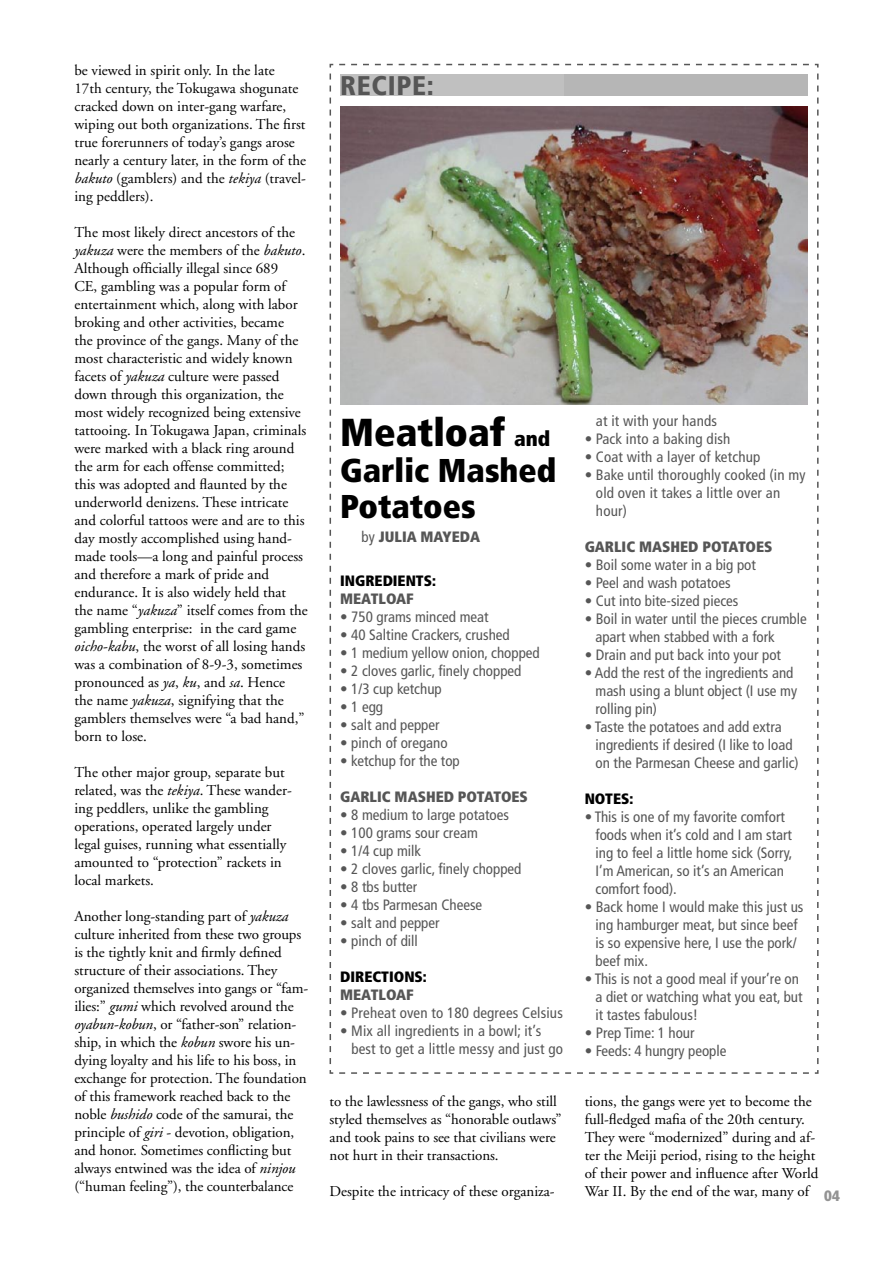
<style>
.page{position:relative;width:893px;height:1263px;background:#fff}
.page>*{position:absolute;margin:0;border:0;box-sizing:border-box;transform-origin:0 0}
.t1{font:900 condensed 39px "Frutiger";color:#000}
.t2{font:900 condensed 33px/36px "Frutiger";color:#000}
.t3{font:900 condensed 27px "Frutiger";letter-spacing:.025em;color:#565656}
.t4{font:15px/18px "Adobe Garamond";color:#000}
.t5{font:condensed 15px/18px "Frutiger";color:#565656}
.t6{font:900 condensed 15px "Frutiger";color:#565656}
.t7{font:900 condensed 15px "Frutiger";color:#000}
.t8{font:900 condensed 15px "Frutiger";color:#939393}
.s1{font-style:italic}
.s2{font-size:21px}
.s3{font-weight:400}
</style>
<div class="page">
<svg style="left:329px;top:63px;width:490px;height:1011px"></svg>
<div style="left:340px;top:74px;width:468px;height:22px;background:#b6b6b6"></div>
<div style="left:340px;top:74px;width:223px;height:22px;background:#c0c0c0"></div>
<img style="left:340px;top:106px;width:468px;height:298px">
<p class="t4" style="left:74px;top:61px;width:233px">be viewed in spirit only. In the late<br>17th century, the Tokugawa shogunate cracked down on inter-gang warfare, wiping out both organizations. The first true forerunners of today’s gangs arose nearly a century later, in the form of the <span class="s1">bakuto</span> (gamblers) and the <span class="s1">tekiya</span> (travel&shy;ing peddlers).</p>
<p class="t4" style="left:74px;top:223px;width:235px">The most likely direct ancestors of the <span class="s1">yakuza</span> were the members of the <span class="s1">bakuto</span>.<br>Although officially illegal since 689<br>CE, gambling was a popular form of entertainment which, along with labor broking and other activities, became<br>the province of the gangs. Many of the most characteristic and widely known facets of <span class="s1">yakuza</span> culture were passed down through this organization, the most widely recognized being extensive tattooing. In Tokugawa Japan, criminals were marked with a black ring around the arm for each offense committed; this was adopted and flaunted by the underworld denizens. These intricate and colorful tattoos were and are to this day mostly accomplished using hand&shy;made tools—a long and painful process and therefore a mark of pride and endurance. It is also widely held that the name “<span class="s1">yakuza</span>” itself comes from the gambling enterprise: in the card game <span class="s1">oicho-kabu</span>, the worst of all losing hands was a combination of 8-9-3, sometimes pronounced as <span class="s1">ya</span>, <span class="s1">ku</span>, and <span class="s1">sa</span>. Hence<br>the name <span class="s1">yakuza</span>, signifying that the gamblers themselves were “a bad hand,” born to lose.</p>
<p class="t4" style="left:74px;top:763px;width:219px">The other major group, separate but related, was the <span class="s1">tekiya</span>. These wander&shy;ing peddlers, unlike the gambling operations, operated largely under legal guises, running what essentially amounted to “protection” rackets in local markets.</p>
<p class="t4" style="left:74px;top:907px;width:235px">Another long-standing part of <span class="s1">yakuza </span>culture inherited from these two groups is the tightly knit and firmly defined structure of their associations. They organized themselves into gangs or “fam&shy;ilies:” <span class="s1">gumi</span> which revolved around the <span class="s1">oyabun-kobun</span>, or “father-son” relation&shy;ship, in which the <span class="s1">kobun</span> swore his un&shy;dying loyalty and his life to his boss, in exchange for protection. The foundation of this framework reached back to the noble <span class="s1">bushido</span> code of the samurai, the principle of <span class="s1">giri</span> - devotion, obligation, and honor. Sometimes conflicting but always entwined was the idea of <span class="s1">ninjou </span>(“human feeling”), the counterbalance</p>
<h3 class="t3" style="left:340px;top:69px;width:95px">RECIPE:</h3>
<h1 class="t1" style="left:340px;top:408px;width:212px">Meatloaf <span class="s2">and</span></h1>
<h2 class="t2" style="left:340px;top:452px;width:218px">Garlic Mashed<br>Potatoes</h2>
<p class="t6" style="left:361px;top:528px;width:120px"><span class="s3">by</span> JULIA MAYEDA</p>
<p class="t7" style="left:340px;top:572px;width:97px">INGREDIENTS:</p>
<p class="t6" style="left:340px;top:590px;width:75px">MEATLOAF</p>
<p class="t5" style="left:340px;top:608px;width:150px">• 750 grams minced meat</p>
<p class="t5" style="left:340px;top:626px;width:171px">• 40 Saltine Crackers, crushed</p>
<p class="t5" style="left:340px;top:644px;width:201px">• 1 medium yellow onion, chopped</p>
<p class="t5" style="left:340px;top:662px;width:183px">• 2 cloves garlic, finely chopped</p>
<p class="t5" style="left:340px;top:680px;width:103px">• 1/3 cup ketchup</p>
<p class="t5" style="left:340px;top:698px;width:44px">• 1 egg</p>
<p class="t5" style="left:340px;top:716px;width:101px">• salt and pepper</p>
<p class="t5" style="left:340px;top:734px;width:109px">• pinch of oregano</p>
<p class="t5" style="left:340px;top:752px;width:121px">• ketchup for the top</p>
<p class="t6" style="left:340px;top:788px;width:189px">GARLIC MASHED POTATOES</p>
<p class="t5" style="left:340px;top:806px;width:170px">• 8 medium to large potatoes</p>
<p class="t5" style="left:340px;top:824px;width:139px">• 100 grams sour cream</p>
<p class="t5" style="left:340px;top:842px;width:83px">• 1/4 cup milk</p>
<p class="t5" style="left:340px;top:860px;width:183px">• 2 cloves garlic, finely chopped</p>
<p class="t5" style="left:340px;top:878px;width:79px">• 8 tbs butter</p>
<p class="t5" style="left:340px;top:896px;width:144px">• 4 tbs Parmesan Cheese</p>
<p class="t5" style="left:340px;top:914px;width:101px">• salt and pepper</p>
<p class="t5" style="left:340px;top:932px;width:79px">• pinch of dill</p>
<p class="t7" style="left:340px;top:968px;width:88px">DIRECTIONS:</p>
<p class="t6" style="left:340px;top:986px;width:75px">MEATLOAF</p>
<p class="t5" style="left:340px;top:1004px;width:224px">• Preheat oven to 180 degrees Celsius</p>
<p class="t5" style="left:351px;top:1022px;width:213px;text-indent:-11px">• Mix all ingredients in a bowl; it’s best to get a little messy and just go</p>
<p class="t4" style="left:330px;top:1092px;width:233px">to the lawlessness of the gangs, who still styled themselves as “honorable outlaws” and took pains to see that civilians were not hurt in their transactions.</p>
<p class="t4" style="left:330px;top:1182px;width:227px">Despite the intricacy of these organiza-</p>
<p class="t5" style="left:596px;top:412px;width:123px">at it with your hands</p>
<p class="t5" style="left:585px;top:430px;width:147px">• Pack into a baking dish</p>
<p class="t5" style="left:585px;top:448px;width:177px">• Coat with a layer of ketchup</p>
<p class="t5" style="left:596px;top:466px;width:211px;text-indent:-11px">• Bake until thoroughly cooked (in my old oven it takes a little over an hour)</p>
<p class="t6" style="left:585px;top:537px;width:189px">GARLIC MASHED POTATOES</p>
<p class="t5" style="left:585px;top:556px;width:173px">• Boil some water in a big pot</p>
<p class="t5" style="left:585px;top:574px;width:148px">• Peel and wash potatoes</p>
<p class="t5" style="left:585px;top:592px;width:155px">• Cut into bite-sized pieces</p>
<p class="t5" style="left:595px;top:610px;width:213px;text-indent:-11px">• Boil in water until the pieces crumble apart when stabbed with a fork</p>
<p class="t5" style="left:585px;top:646px;width:198px">• Drain and put back into your pot</p>
<p class="t5" style="left:595px;top:664px;width:203px;text-indent:-11px">• Add the rest of the ingredients and mash using a blunt object (I use my rolling pin)</p>
<p class="t5" style="left:595px;top:718px;width:205px;text-indent:-11px">• Taste the potatoes and add extra ingredients if desired (I like to load on the Parmesan Cheese and garlic)</p>
<p class="t7" style="left:585px;top:789px;width:50px">NOTES:</p>
<p class="t5" style="left:595px;top:808px;width:198px;text-indent:-11px">• This is one of my favorite comfort foods when it’s cold and I am start ing to feel a little home sick (Sorry,<br>I’m American, so it’s an American comfort food).</p>
<p class="t5" style="left:595px;top:898px;width:210px;text-indent:-11px">• Back home I would make this just us ing hamburger meat, but since beef is so expensive here, I use the pork/ beef mix.</p>
<p class="t5" style="left:595px;top:970px;width:209px;text-indent:-11px">• This is not a good meal if your’re on a diet or watching what you eat, but it tastes fabulous!</p>
<p class="t5" style="left:585px;top:1024px;width:111px">• Prep Time: 1 hour</p>
<p class="t5" style="left:585px;top:1042px;width:143px">• Feeds: 4 hungry people</p>
<p class="t4" style="left:585px;top:1092px;width:235px">tions, the gangs were yet to become the full-fledged mafia of the 20th century.<br>They were “modernized” during and af&shy;ter the Meiji period, rising to the height of their power and influence after World War II. By the end of the war, many of</p>
<p class="t8" style="left:824px;top:1187px;width:17px">04</p>
</div>
